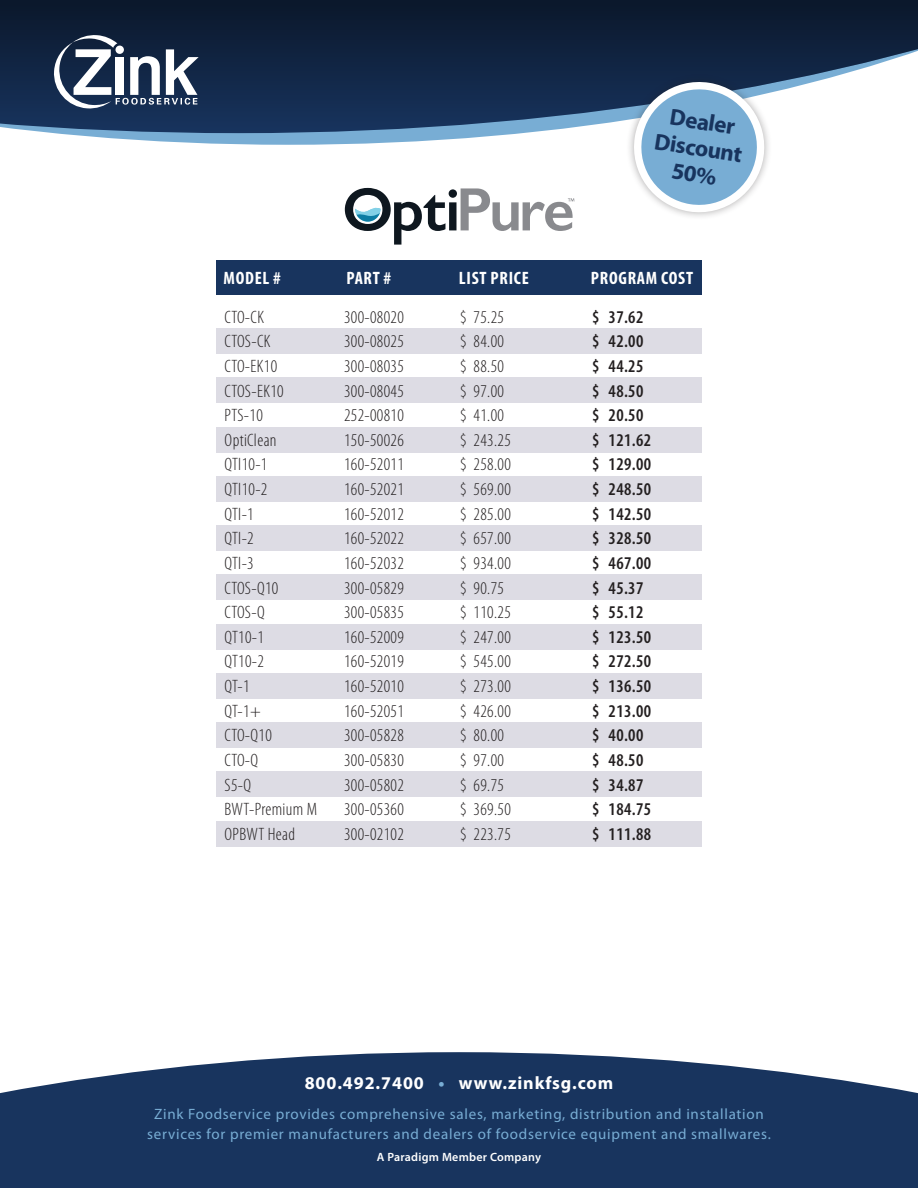
<style>
.page{position:relative;width:918px;height:1188px;background:#fff}
.page>*{position:absolute;margin:0;border:0;box-sizing:border-box;transform-origin:0 0}
.t1{font:700 23.1px/26.4px "Myriad Pro";color:#18345e;text-align:center}
.t2{font:300 condensed 18px "Myriad Pro";letter-spacing:.02em;color:#231f20}
.t3{font:600 condensed 18px "Myriad Pro";letter-spacing:.02em;color:#231f20}
.t4{font:700 condensed 18px "Myriad Pro";letter-spacing:.04em;color:#fff}
.t5{font:700 18px "Myriad Pro";letter-spacing:.05em;color:#fff}
.t6{font:15px/19.5px "Myriad Pro";letter-spacing:.05em;color:#78add4;text-align:center}
.t7{font:600 12px "Myriad Pro";letter-spacing:.02em;color:#fff}
.s1{color:#78add4}
</style>
<div class="page">
<div style="left:216px;top:673px;width:486px;height:26px;background:#dddce4"></div>
<div style="left:216px;top:722px;width:486px;height:26px;background:#dddce4"></div>
<div style="left:216px;top:772px;width:486px;height:25px;background:#dddce4"></div>
<div style="left:216px;top:821px;width:486px;height:25px;background:#dddce4"></div>
<div style="left:216px;top:328px;width:486px;height:26px;background:#dddce4"></div>
<div style="left:216px;top:378px;width:486px;height:25px;background:#dddce4"></div>
<div style="left:216px;top:427px;width:486px;height:25px;background:#dddce4"></div>
<div style="left:216px;top:476px;width:486px;height:26px;background:#dddce4"></div>
<div style="left:216px;top:525px;width:486px;height:26px;background:#dddce4"></div>
<div style="left:216px;top:575px;width:486px;height:25px;background:#dddce4"></div>
<div style="left:216px;top:624px;width:486px;height:25px;background:#dddce4"></div>
<div style="left:216px;top:261px;width:486px;height:34px;background:#18345e"></div>
<svg style="left:53px;top:133px;width:470px;height:12px;fill:#78add4"></svg>
<svg style="left:0;top:0;width:918px;height:133px;background:#2a3d57"></svg>
<svg style="left:53px;top:35px;width:146px;height:74px"></svg>
<div style="left:626px;top:74px;width:147px;height:147px;background:#231f20;opacity:.35"></div>
<svg style="left:629px;top:77px;width:140px;height:140px"></svg>
<svg style="left:0;top:1052px;width:918px;height:136px;background:#2f486e"></svg>
<svg style="left:345px;top:188px;width:229px;height:57px"></svg>
<p class="t1" style="left:661px;top:101px;width:90px;rotate:9deg">Dealer<br>Discount<br>50%</p>
<p class="t4" style="left:224px;top:267px;width:59px">MODEL #</p>
<p class="t4" style="left:346px;top:267px;width:46px">PART #</p>
<p class="t4" style="left:459px;top:267px;width:71px">LIST PRICE</p>
<p class="t4" style="left:591px;top:267px;width:104px">PROGRAM COST</p>
<p class="t2" style="left:225px;top:306px;width:41px">CTO-CK</p>
<p class="t2" style="left:344px;top:306px;width:61px">300-08020</p>
<p class="t2" style="left:460px;top:306px;width:45px">$ 75.25</p>
<p class="t3" style="left:592px;top:306px;width:53px">$ 37.62</p>
<p class="t2" style="left:225px;top:331px;width:47px">CTOS-CK</p>
<p class="t2" style="left:344px;top:331px;width:61px">300-08025</p>
<p class="t2" style="left:460px;top:331px;width:45px">$ 84.00</p>
<p class="t3" style="left:592px;top:330px;width:53px">$ 42.00</p>
<p class="t2" style="left:225px;top:355px;width:54px">CTO-EK10</p>
<p class="t2" style="left:344px;top:355px;width:61px">300-08035</p>
<p class="t2" style="left:460px;top:355px;width:45px">$ 88.50</p>
<p class="t3" style="left:592px;top:355px;width:53px">$ 44.25</p>
<p class="t2" style="left:225px;top:380px;width:61px">CTOS-EK10</p>
<p class="t2" style="left:344px;top:380px;width:61px">300-08045</p>
<p class="t2" style="left:460px;top:380px;width:45px">$ 97.00</p>
<p class="t3" style="left:592px;top:380px;width:53px">$ 48.50</p>
<p class="t2" style="left:225px;top:405px;width:40px">PTS-10</p>
<p class="t2" style="left:344px;top:405px;width:61px">252-00810</p>
<p class="t2" style="left:460px;top:405px;width:45px">$ 41.00</p>
<p class="t3" style="left:592px;top:404px;width:53px">$ 20.50</p>
<p class="t2" style="left:225px;top:429px;width:54px">OptiClean</p>
<p class="t2" style="left:344px;top:429px;width:61px">150-50026</p>
<p class="t2" style="left:460px;top:429px;width:52px">$ 243.25</p>
<p class="t3" style="left:592px;top:429px;width:60px">$ 121.62</p>
<p class="t2" style="left:225px;top:454px;width:44px">QTI10-1</p>
<p class="t2" style="left:344px;top:454px;width:61px">160-52011</p>
<p class="t2" style="left:460px;top:454px;width:52px">$ 258.00</p>
<p class="t3" style="left:592px;top:453px;width:60px">$ 129.00</p>
<p class="t2" style="left:225px;top:478px;width:44px">QTI10-2</p>
<p class="t2" style="left:344px;top:478px;width:61px">160-52021</p>
<p class="t2" style="left:460px;top:478px;width:52px">$ 569.00</p>
<p class="t3" style="left:592px;top:478px;width:60px">$ 248.50</p>
<p class="t2" style="left:225px;top:503px;width:31px">QTI-1</p>
<p class="t2" style="left:344px;top:503px;width:61px">160-52012</p>
<p class="t2" style="left:460px;top:503px;width:52px">$ 285.00</p>
<p class="t3" style="left:592px;top:503px;width:60px">$ 142.50</p>
<p class="t2" style="left:225px;top:528px;width:31px">QTI-2</p>
<p class="t2" style="left:344px;top:528px;width:61px">160-52022</p>
<p class="t2" style="left:460px;top:528px;width:52px">$ 657.00</p>
<p class="t3" style="left:592px;top:527px;width:60px">$ 328.50</p>
<p class="t2" style="left:225px;top:552px;width:31px">QTI-3</p>
<p class="t2" style="left:344px;top:552px;width:61px">160-52032</p>
<p class="t2" style="left:460px;top:552px;width:52px">$ 934.00</p>
<p class="t3" style="left:592px;top:552px;width:60px">$ 467.00</p>
<p class="t2" style="left:225px;top:577px;width:55px">CTOS-Q10</p>
<p class="t2" style="left:344px;top:577px;width:61px">300-05829</p>
<p class="t2" style="left:460px;top:577px;width:45px">$ 90.75</p>
<p class="t3" style="left:592px;top:577px;width:53px">$ 45.37</p>
<p class="t2" style="left:225px;top:602px;width:42px">CTOS-Q</p>
<p class="t2" style="left:344px;top:602px;width:61px">300-05835</p>
<p class="t2" style="left:460px;top:602px;width:52px">$ 110.25</p>
<p class="t3" style="left:592px;top:601px;width:53px">$ 55.12</p>
<p class="t2" style="left:225px;top:626px;width:41px">QT10-1</p>
<p class="t2" style="left:344px;top:626px;width:61px">160-52009</p>
<p class="t2" style="left:460px;top:626px;width:52px">$ 247.00</p>
<p class="t3" style="left:592px;top:626px;width:60px">$ 123.50</p>
<p class="t2" style="left:225px;top:651px;width:41px">QT10-2</p>
<p class="t2" style="left:344px;top:651px;width:61px">160-52019</p>
<p class="t2" style="left:460px;top:651px;width:52px">$ 545.00</p>
<p class="t3" style="left:592px;top:650px;width:60px">$ 272.50</p>
<p class="t2" style="left:225px;top:675px;width:27px">QT-1</p>
<p class="t2" style="left:344px;top:675px;width:61px">160-52010</p>
<p class="t2" style="left:460px;top:675px;width:52px">$ 273.00</p>
<p class="t3" style="left:592px;top:675px;width:60px">$ 136.50</p>
<p class="t2" style="left:225px;top:700px;width:38px">QT-1+</p>
<p class="t2" style="left:344px;top:700px;width:61px">160-52051</p>
<p class="t2" style="left:460px;top:700px;width:52px">$ 426.00</p>
<p class="t3" style="left:592px;top:700px;width:60px">$ 213.00</p>
<p class="t2" style="left:225px;top:725px;width:49px">CTO-Q10</p>
<p class="t2" style="left:344px;top:725px;width:61px">300-05828</p>
<p class="t2" style="left:460px;top:725px;width:45px">$ 80.00</p>
<p class="t3" style="left:592px;top:724px;width:53px">$ 40.00</p>
<p class="t2" style="left:225px;top:749px;width:35px">CTO-Q</p>
<p class="t2" style="left:344px;top:749px;width:61px">300-05830</p>
<p class="t2" style="left:460px;top:749px;width:45px">$ 97.00</p>
<p class="t3" style="left:592px;top:749px;width:53px">$ 48.50</p>
<p class="t2" style="left:225px;top:774px;width:28px">S5-Q</p>
<p class="t2" style="left:344px;top:774px;width:61px">300-05802</p>
<p class="t2" style="left:460px;top:774px;width:45px">$ 69.75</p>
<p class="t3" style="left:592px;top:773px;width:53px">$ 34.87</p>
<p class="t2" style="left:225px;top:799px;width:94px">BWT-Premium M</p>
<p class="t2" style="left:344px;top:799px;width:61px">300-05360</p>
<p class="t2" style="left:460px;top:799px;width:52px">$ 369.50</p>
<p class="t3" style="left:592px;top:798px;width:60px">$ 184.75</p>
<p class="t2" style="left:225px;top:823px;width:72px">OPBWT Head</p>
<p class="t2" style="left:344px;top:823px;width:61px">300-02102</p>
<p class="t2" style="left:460px;top:823px;width:52px">$ 223.75</p>
<p class="t3" style="left:592px;top:823px;width:60px">$ 111.88</p>
<p class="t5" style="left:305px;top:1071px;width:310px">800.492.7400 <span class="s1">•</span> www.zinkfsg.com</p>
<p class="t6" style="left:147px;top:1104px;width:625px">Zink Foodservice provides comprehensive sales, marketing, distribution and installation services for premier manufacturers and dealers of foodservice equipment and smallwares.</p>
<p class="t7" style="left:377px;top:1149px;width:166px">A Paradigm Member Company</p>
</div>
